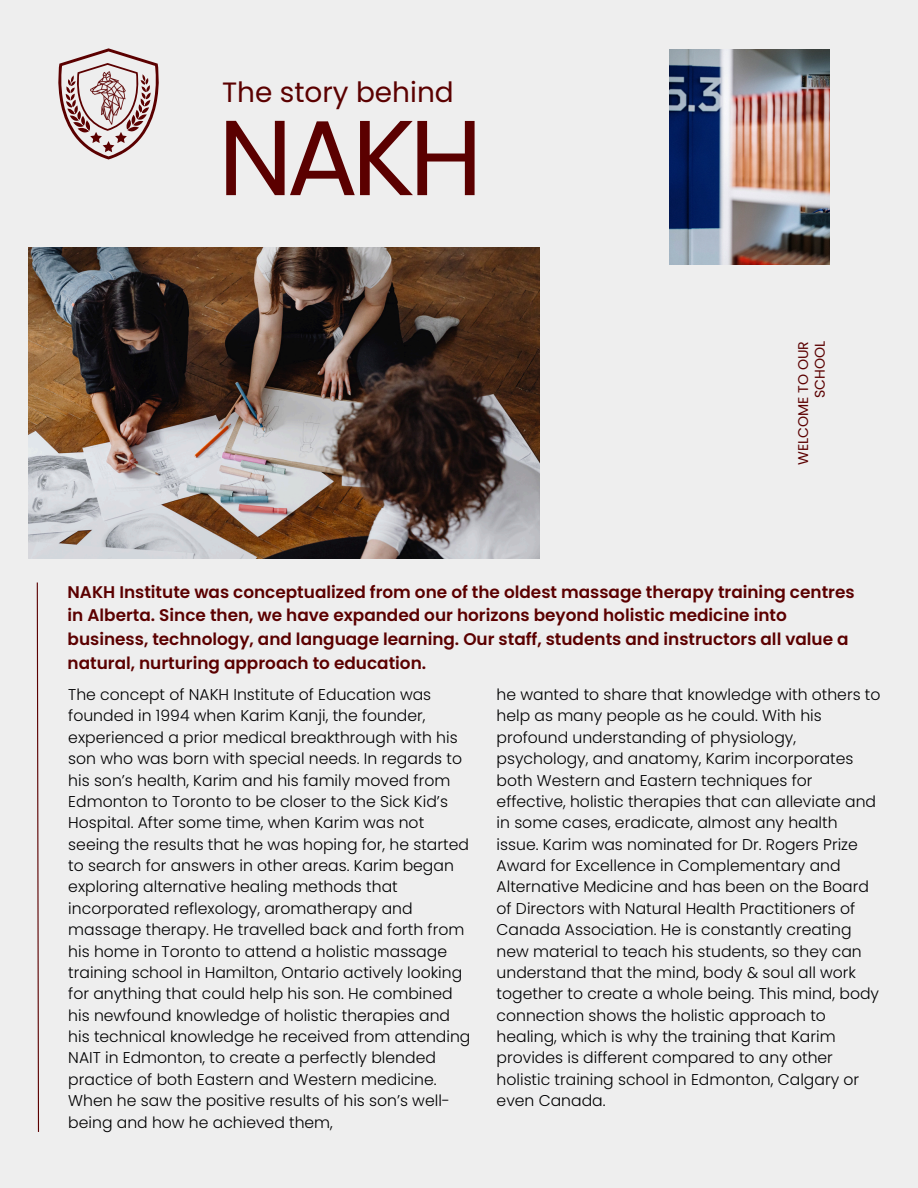
<style>
.page{position:relative;width:918px;height:1188px;background:#eee}
.page>*{position:absolute;margin:0;border:0;box-sizing:border-box;transform-origin:0 0}
.t1{font:106.5px "Poppins";color:#5b0000}
.t2{font:27.9px "Poppins";color:#5b0000}
.t3{font:600 16.95px/23.7px "Poppins";color:#5b0000}
.t4{font:300 15.6px/21.3px "Poppins";color:#000001}
.t5{font:14.1px/16.8px "Poppins";color:#5b0000;text-align:right}
</style>
<div class="page">
<img style="left:29px;top:248px;width:511px;height:310px">
<img style="left:669px;top:50px;width:160px;height:215px">
<svg style="left:36px;top:582px;width:4px;height:550px"></svg>
<svg style="left:58px;top:48px;width:101px;height:111px"></svg>
<img style="left:90px;top:72px;width:35px;height:52px">
<p class="t2" style="left:222px;top:73px;width:233px">The story behind</p>
<p class="t1" style="left:218px;top:83px;width:266px">NAKH</p>
<h2 class="t5" style="left:795px;top:465px;width:125px;rotate:-90deg">WELCOME TO OUR<br>SCHOOL</h2>
<p class="t3" style="left:68px;top:580px;width:789px">NAKH Institute was conceptualized from one of the oldest massage therapy training centres in Alberta. Since then, we have expanded our horizons beyond holistic medicine into business, technology, and language learning. Our staff, students and instructors all value a natural, nurturing approach to education.</p>
<p class="t4" style="left:68px;top:684px;width:404px">The concept of NAKH Institute of Education was founded in 1994 when Karim Kanji, the founder, experienced a prior medical breakthrough with his son who was born with special needs. In regards to his son’s health, Karim and his family moved from Edmonton to Toronto to be closer to the Sick Kid’s Hospital. After some time, when Karim was not seeing the results that he was hoping for, he started to search for answers in other areas. Karim began exploring alternative healing methods that incorporated reflexology, aromatherapy and massage therapy. He travelled back and forth from his home in Toronto to attend a holistic massage training school in Hamilton, Ontario actively looking for anything that could help his son. He combined his newfound knowledge of holistic therapies and his technical knowledge he received from attending NAIT in Edmonton, to create a perfectly blended practice of both Eastern and Western medicine.<br>When he saw the positive results of his son’s well&shy;being and how he achieved them,</p>
<h1 class="t4" style="left:497px;top:684px;width:385px">he wanted to share that knowledge with others to help as many people as he could. With his profound understanding of physiology, psychology, and anatomy, Karim incorporates both Western and Eastern techniques for effective, holistic therapies that can alleviate and in some cases, eradicate, almost any health issue. Karim was nominated for Dr. Rogers Prize Award for Excellence in Complementary and Alternative Medicine and has been on the Board of Directors with Natural Health Practitioners of Canada Association. He is constantly creating new material to teach his students, so they can understand that the mind, body &amp; soul all work together to create a whole being. This mind, body connection shows the holistic approach to healing, which is why the training that Karim provides is different compared to any other holistic training school in Edmonton, Calgary or even Canada.</h1>
</div>
